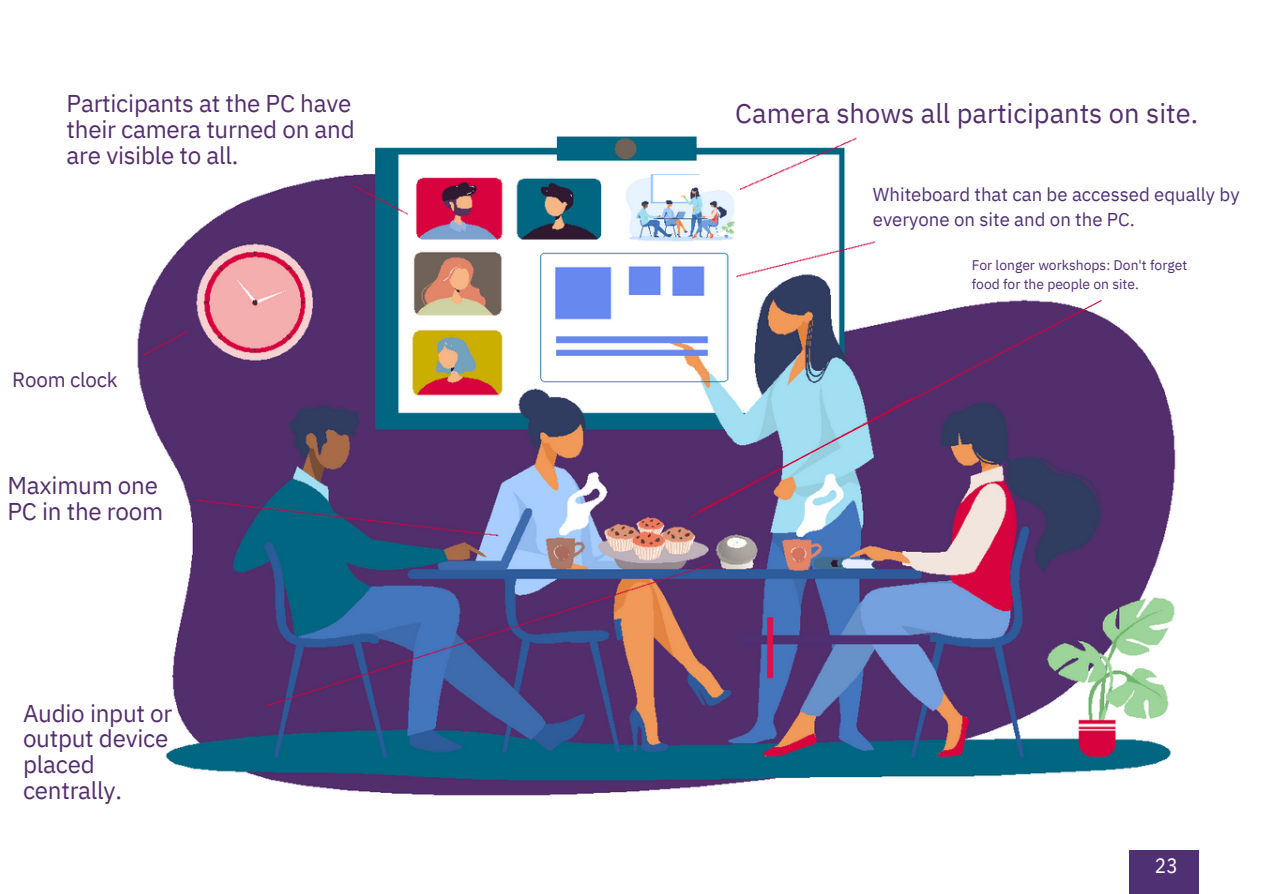
<style>
.page{position:relative;width:1263px;height:894px;background:#fff}
.page>*{position:absolute;margin:0;border:0;box-sizing:border-box;transform-origin:0 0}
.t1{font:27.3px "IBM Plex Sans";color:#532e6c}
.t2{font:24.15px/25.8px "IBM Plex Sans";letter-spacing:-.01em;color:#532e6c}
.t3{font:21px "IBM Plex Sans Cond";color:#fff}
.t4{font:20.55px "IBM Plex Sans";letter-spacing:-.01em;color:#532e6c}
.t5{font:18.6px/25.7px "IBM Plex Sans";color:#4f3072}
.t6{font:13.95px/19px "IBM Plex Sans";color:#4f3072}
</style>
<div class="page">
<img style="left:137px;top:136px;width:1039px;height:660px">
<div style="left:1129px;top:849px;width:70px;height:44px;background:#4f3072"></div>
<svg style="left:697px;top:299px;width:406px;height:213px;background:#766990"></svg>
<p class="t2" style="left:67px;top:90px;width:290px">Participants at the PC have their camera turned on and are visible to all.</p>
<p class="t4" style="left:12px;top:365px;width:107px">Room clock</p>
<p class="t2" style="left:8px;top:472px;width:157px">Maximum one<br>PC in the room</p>
<p class="t2" style="left:23px;top:699px;width:151px">Audio input or output device placed centrally.</p>
<p class="t1" style="left:735px;top:95px;width:464px">Camera shows all participants on site.</p>
<p class="t5" style="left:873px;top:181px;width:368px">Whiteboard that can be accessed equally by everyone on site and on the PC.</p>
<p class="t6" style="left:972px;top:255px;width:217px">For longer workshops: Don't forget food for the people on site.</p>
<p class="t3" style="left:1155px;top:850px;width:24px">23</p>
</div>
